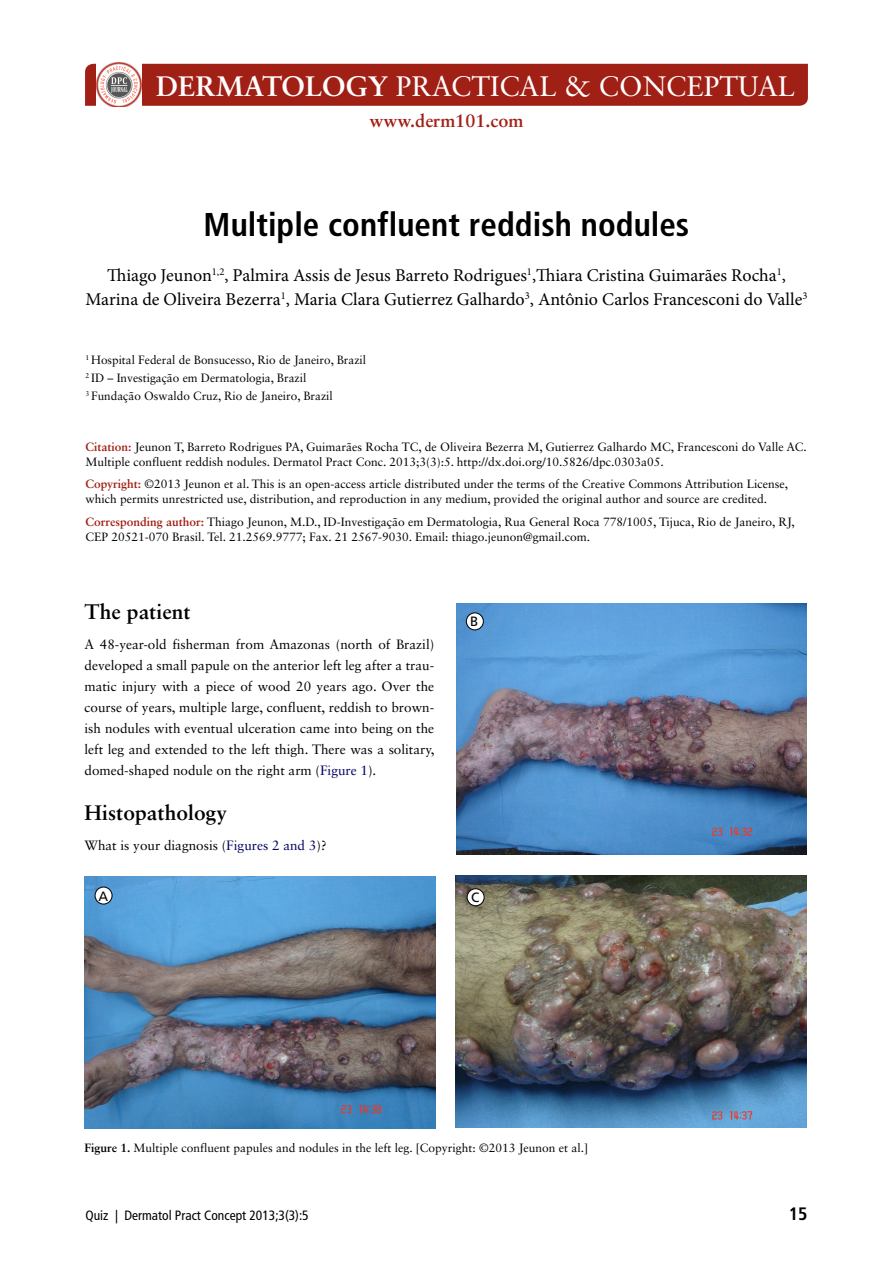
<style>
.page{position:relative;width:893px;height:1263px;background:#fff}
.page>*{position:absolute;margin:0;border:0;box-sizing:border-box;transform-origin:0 0}
.T1{font:700 condensed 33px "Frutiger LT Std";color:#000}
.t1{font:28.2px "Sabon LT Std";color:#fff}
.H1{font:700 21px "Sabon LT Std";letter-spacing:.005em;color:#000}
.A{font:18px/24px "Minion Pro";color:#000;text-align:center}
.t2{font:700 18px "Sabon LT Std";color:#a12015}
.P{font:700 condensed 18px "Frutiger LT Std";color:#000}
.FL{font:13.5px/21px "Sabon LT Std";color:#000;text-align:justify}
.P-2{font:condensed 13.5px "Frutiger LT Std";color:#000}
.KeyWords_Citation_et{font:13.5px "Frutiger LT Std";color:#000}
.KeyWords_etc{font:12px/15px "Sabon LT Std";color:#000}
.KeyWords_etc_1st{font:12px/15px "Sabon LT Std";color:#000}
.author_info{font:12px "Sabon LT Std";color:#000}
.Figure_legend{font:12px "Sabon LT Std";color:#000}
.s1{font-weight:700}
.s2{font-weight:700;color:#a12015}
.s3{color:#000065}
</style>
<div class="page">
<div style="left:85px;top:64px;width:723px;height:42px;background:#a12015"></div>
<img style="left:96px;top:63px;width:45px;height:44px">
<img style="left:85px;top:877px;width:350px;height:251px">
<div style="left:95px;top:887px;width:17px;height:17px;background:#fff;border-radius:50%"></div>
<div style="left:95px;top:887px;width:17px;height:17px;border:1px solid #000;border-radius:50%"></div>
<img style="left:457px;top:603px;width:349px;height:252px">
<div style="left:466px;top:613px;width:17px;height:17px;background:#fff;border-radius:50%"></div>
<div style="left:466px;top:612px;width:18px;height:18px;border:1px solid #000;border-radius:50%"></div>
<img style="left:456px;top:876px;width:350px;height:252px">
<div style="left:467px;top:889px;width:17px;height:17px;background:#fff;border-radius:50%"></div>
<div style="left:467px;top:888px;width:17px;height:18px;border:1px solid #000;border-radius:50%"></div>
<h2 class="t1" style="left:156px;top:69px;width:640px"><span class="s1">DERMATOLOGY</span> PRACTICAL &amp; CONCEPTUAL</h2>
<h3 class="t2" style="left:370px;top:109px;width:155px">www.derm101.com</h3>
<p class="T1" style="left:204px;top:205px;width:487px">Multiple confluent reddish nodules</p>
<p class="A" style="left:86px;top:264px;width:723px">Thiago Jeunon<sup>1,2</sup>, Palmira Assis de Jesus Barreto Rodrigues<sup>1</sup>,Thiara Cristina Guimarães Rocha<sup>1</sup>,<br>Marina de Oliveira Bezerra<sup>1</sup>, Maria Clara Gutierrez Galhardo<sup>3</sup>, Antônio Carlos Francesconi do Valle<sup>3</sup></p>
<p class="author_info" style="left:86px;top:352px;width:282px"><sup>1</sup> Hospital Federal de Bonsucesso, Rio de Janeiro, Brazil</p>
<p class="author_info" style="left:86px;top:370px;width:222px"><sup>2</sup> ID – Investigação em Dermatologia, Brazil</p>
<p class="author_info" style="left:86px;top:388px;width:249px"><sup>3</sup> Fundação Oswaldo Cruz, Rio de Janeiro, Brazil</p>
<p class="KeyWords_etc_1st" style="left:86px;top:439px;width:723px"><span class="s2">Citation:</span> Jeunon T, Barreto Rodrigues PA, Guimarães Rocha TC, de Oliveira Bezerra M, Gutierrez Galhardo MC, Francesconi do Valle AC.<br>Multiple confluent reddish nodules. Dermatol Pract Conc. 2013;3(3):5. http://dx.doi.org/10.5826/dpc.0303a05.</p>
<p class="KeyWords_etc" style="left:86px;top:476px;width:704px"><span class="s2">Copyright:</span> ©2013 Jeunon et al. This is an open-access article distributed under the terms of the Creative Commons Attribution License, which permits unrestricted use, distribution, and reproduction in any medium, provided the original author and source are credited.</p>
<p class="KeyWords_etc" style="left:86px;top:514px;width:711px"><span class="s2">Corresponding author:</span> Thiago Jeunon, M.D., ID-Investigação em Dermatologia, Rua General Roca 778/1005, Tijuca, Rio de Janeiro, RJ,<br>CEP 20521-070 Brasil. Tel. 21.2569.9777; Fax. 21 2567-9030. Email: thiago.jeunon@gmail.com.</p>
<p class="H1" style="left:85px;top:599px;width:108px">The patient</p>
<p class="FL" style="left:85px;top:634px;width:352px">A 48-year-old fisherman from Amazonas (north of Brazil) developed a small papule on the anterior left leg after a trau&shy;matic injury with a piece of wood 20 years ago. Over the course of years, multiple large, confluent, reddish to brown&shy;ish nodules with eventual ulceration came into being on the left leg and extended to the left thigh. There was a solitary, domed-shaped nodule on the right arm (<span class="s3">Figure 1</span>).</p>
<p class="H1" style="left:85px;top:800px;width:144px">Histopathology</p>
<p class="FL" style="left:85px;top:835px;width:244px">What is your diagnosis (<span class="s3">Figures 2 and 3</span>)?</p>
<p class="KeyWords_Citation_et" style="left:98px;top:888px;width:11px">A</p>
<p class="KeyWords_Citation_et" style="left:470px;top:614px;width:10px">B</p>
<p class="KeyWords_Citation_et" style="left:471px;top:890px;width:10px">C</p>
<p class="Figure_legend" style="left:85px;top:1140px;width:505px"><span class="s1">Figure 1.</span> Multiple confluent papules and nodules in the left leg. [Copyright: ©2013 Jeunon et al.]</p>
<p class="P-2" style="left:86px;top:1208px;width:225px">Quiz | Dermatol Pract Concept 2013;3(3):5</p>
<p class="P" style="left:789px;top:1203px;width:20px">15</p>
</div>
